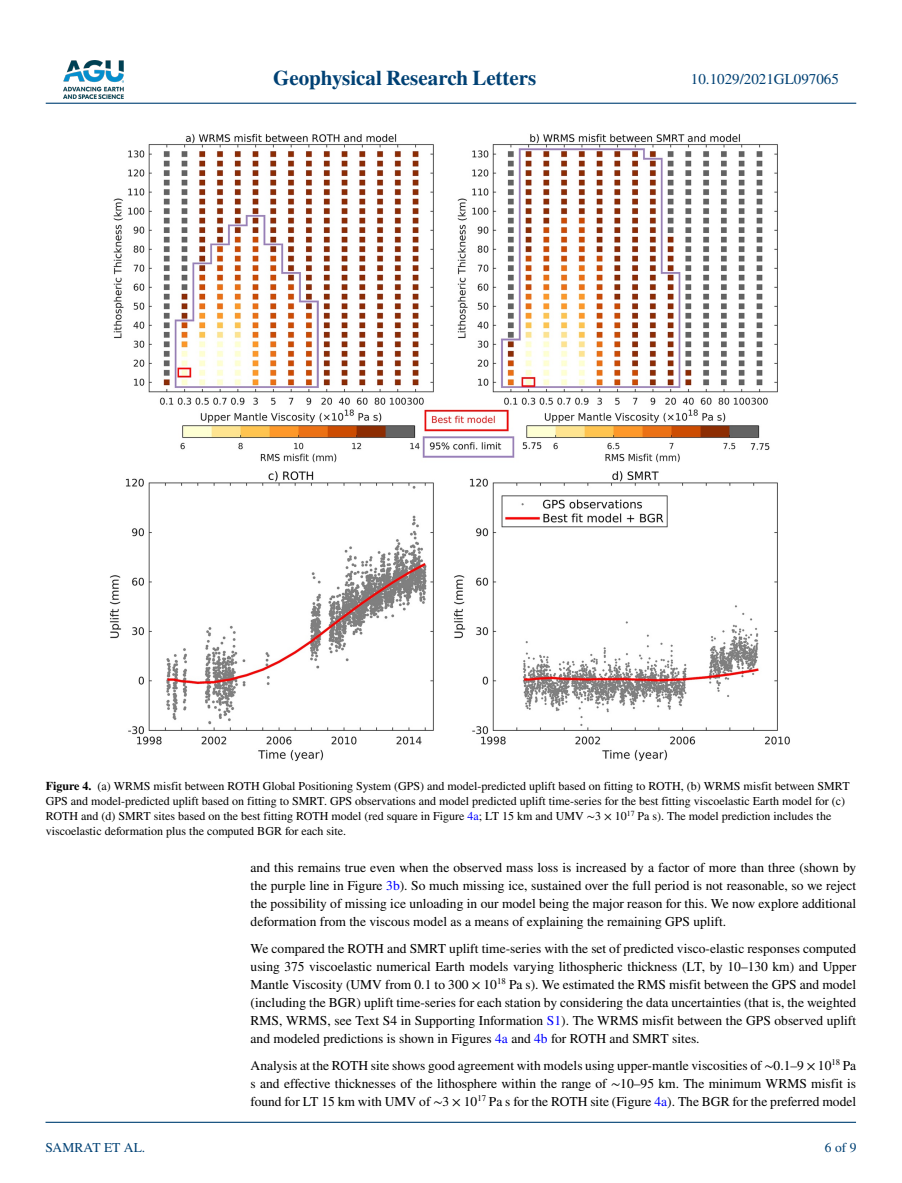
<style>
.page{position:relative;width:902px;height:1183px;background:#fff}
.page>*{position:absolute;margin:0;border:0;box-sizing:border-box;transform-origin:0 0}
.t1{font:700 21px "STIX";color:#004174}
.t2{font:15px "STIX";color:#004174}
.t3{font:13.5px/18px "STIX";color:#000;text-align:justify}
.t4{font:13.5px "STIX";color:#004174}
.t5{font:12px/15px "STIX";color:#000}
.s1{font-weight:700}
.s2{color:#00f}
.s3{font-family:"STIX Math"}
</style>
<div class="page">
<img style="left:63px;top:60px;width:60px;height:39px">
<hr style="left:46px;top:103px;width:810px;height:1px;background:#004174">
<hr style="left:45px;top:1121px;width:810px;height:1px;background:#004174">
<img style="left:110px;top:134px;width:680px;height:626px">
<h1 class="t1" style="left:273px;top:66px;width:265px">Geophysical Research Letters</h1>
<p class="t2" style="left:691px;top:69px;width:149px">10.1029/2021GL097065</p>
<p class="t5" style="left:46px;top:778px;width:805px"><span class="s1">Figure 4.</span> (a) WRMS misfit between ROTH Global Positioning System (GPS) and model-predicted uplift based on fitting to ROTH, (b) WRMS misfit between SMRT GPS and model-predicted uplift based on fitting to SMRT. GPS observations and model predicted uplift time-series for the best fitting viscoelastic Earth model for (c)<br>ROTH and (d) SMRT sites based on the best fitting ROTH model (red square in Figure <span class="s2">4a</span>; LT 15 km and UMV <span class="s3">∼</span>3 × 10<sup>17</sup> Pa s). The model prediction includes the viscoelastic deformation plus the computed BGR for each site.</p>
<p class="t4" style="left:45px;top:1138px;width:101px">SAMRAT ET AL.</p>
<p class="t3" style="left:250px;top:858px;width:607px">and this remains true even when the observed mass loss is increased by a factor of more than three (shown by the purple line in Figure <span class="s2">3b</span>). So much missing ice, sustained over the full period is not reasonable, so we reject the possibility of missing ice unloading in our model being the major reason for this. We now explore additional deformation from the viscous model as a means of explaining the remaining GPS uplift.</p>
<p class="t3" style="left:250px;top:939px;width:607px">We compared the ROTH and SMRT uplift time-series with the set of predicted visco-elastic responses computed using 375 viscoelastic numerical Earth models varying lithospheric thickness (LT, by 10–130 km) and Upper Mantle Viscosity (UMV from 0.1 to 300 × 10<sup>18</sup> Pa s). We estimated the RMS misfit between the GPS and model (including the BGR) uplift time-series for each station by considering the data uncertainties (that is, the weighted RMS, WRMS, see Text S4 in Supporting Information <span class="s2">S1</span>). The WRMS misfit between the GPS observed uplift and modeled predictions is shown in Figures <span class="s2">4a</span> and <span class="s2">4b</span> for ROTH and SMRT sites.</p>
<p class="t3" style="left:250px;top:1056px;width:607px">Analysis at the ROTH site shows good agreement with models using upper-mantle viscosities of <span class="s3">∼</span>0.1–9 × 10<sup>18</sup> Pa s and effective thicknesses of the lithosphere within the range of <span class="s3">∼</span>10–95 km. The minimum WRMS misfit is found for LT 15 km with UMV of <span class="s3">∼</span>3 × 10<sup>17</sup> Pa s for the ROTH site (Figure <span class="s2">4a</span>). The BGR for the preferred model</p>
<p class="t4" style="left:824px;top:1138px;width:33px">6 of 9</p>
</div>
